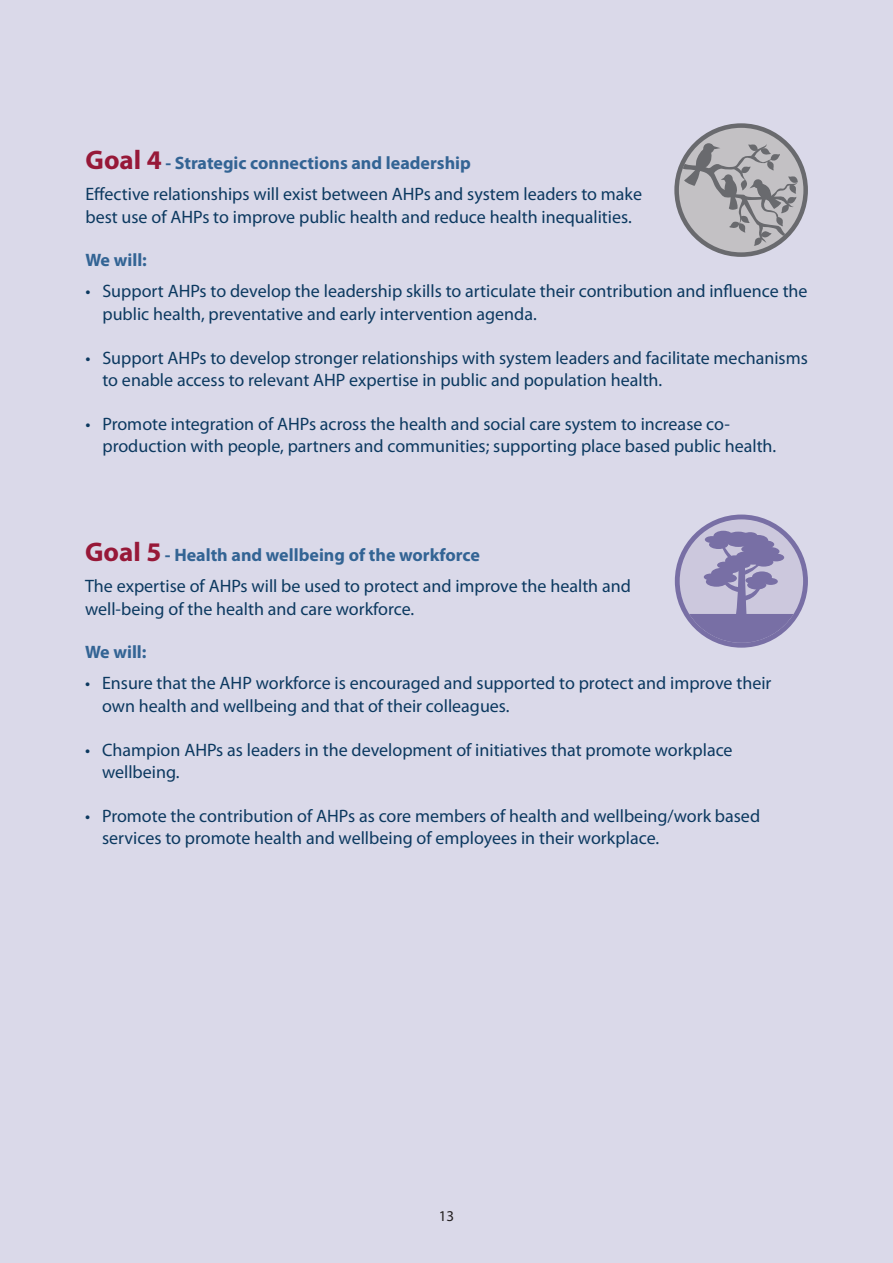
<style>
.page{position:relative;width:893px;height:1263px;background:#dad9e9}
.page>*{position:absolute;margin:0;border:0;box-sizing:border-box;transform-origin:0 0}
.t1{font:18px/22.5px "Myriad Pro";color:#0c3960}
.t2{font:700 18px "Myriad Pro";color:#336494}
.t3{font:15px "Myriad Pro";color:#231f20}
.s1{font-weight:700;font-size:27px;color:#971838}
.s2{font-weight:700;color:#336494}
</style>
<div class="page">
<svg style="left:677px;top:126px;width:129px;height:129px;background:#b3b2b5"></svg>
<div style="left:674px;top:123px;width:134px;height:134px;border:5px solid #696a6e;border-radius:50%"></div>
<svg style="left:679px;top:144px;width:119px;height:102px;background:#abaaae"></svg>
<svg style="left:677px;top:517px;width:128px;height:128px;background:#bbb6d2"></svg>
<div style="left:675px;top:514px;width:133px;height:134px;border:5px solid #786fa5;border-radius:50%"></div>
<div style="left:713px;top:531px;width:20px;height:11px;background:#786fa5;border-radius:50%"></div>
<svg style="left:689px;top:532px;width:105px;height:111px;background:#a19bc1"></svg>
<p class="t1" style="left:85px;top:147px;width:558px;line-height:31px"><span class="s1">Goal 4</span> <span class="s2">- Strategic connections and leadership<br></span>Effective relationships will exist between AHPs and system leaders to make</p>
<p class="t1" style="left:85px;top:205px;width:548px">best use of AHPs to improve public health and reduce health inequalities.</p>
<p class="t2" style="left:85px;top:249px;width:63px">We will:</p>
<p class="t1" style="left:102px;top:280px;width:707px;text-indent:-17px">• Support AHPs to develop the leadership skills to articulate their contribution and influence the public health, preventative and early intervention agenda.</p>
<p class="t1" style="left:102px;top:346px;width:707px;text-indent:-17px">• Support AHPs to develop stronger relationships with system leaders and facilitate mechanisms to enable access to relevant AHP expertise in public and population health.</p>
<p class="t1" style="left:102px;top:412px;width:675px;text-indent:-17px">• Promote integration of AHPs across the health and social care system to increase co&shy;production with people, partners and communities; supporting place based public health.</p>
<p class="t1" style="left:85px;top:539px;width:547px;line-height:31px"><span class="s1">Goal 5</span> <span class="s2">- Health and wellbeing of the workforce<br></span>The expertise of AHPs will be used to protect and improve the health and</p>
<p class="t1" style="left:85px;top:597px;width:331px">well-being of the health and care workforce.</p>
<p class="t2" style="left:85px;top:640px;width:63px">We will:</p>
<p class="t1" style="left:102px;top:672px;width:671px;text-indent:-17px">• Ensure that the AHP workforce is encouraged and supported to protect and improve their own health and wellbeing and that of their colleagues.</p>
<p class="t1" style="left:102px;top:738px;width:632px;text-indent:-17px">• Champion AHPs as leaders in the development of initiatives that promote workplace wellbeing.</p>
<p class="t1" style="left:102px;top:804px;width:660px;text-indent:-17px">• Promote the contribution of AHPs as core members of health and wellbeing/work based services to promote health and wellbeing of employees in their workplace.</p>
<p class="t3" style="left:439px;top:1206px;width:17px">13</p>
</div>
